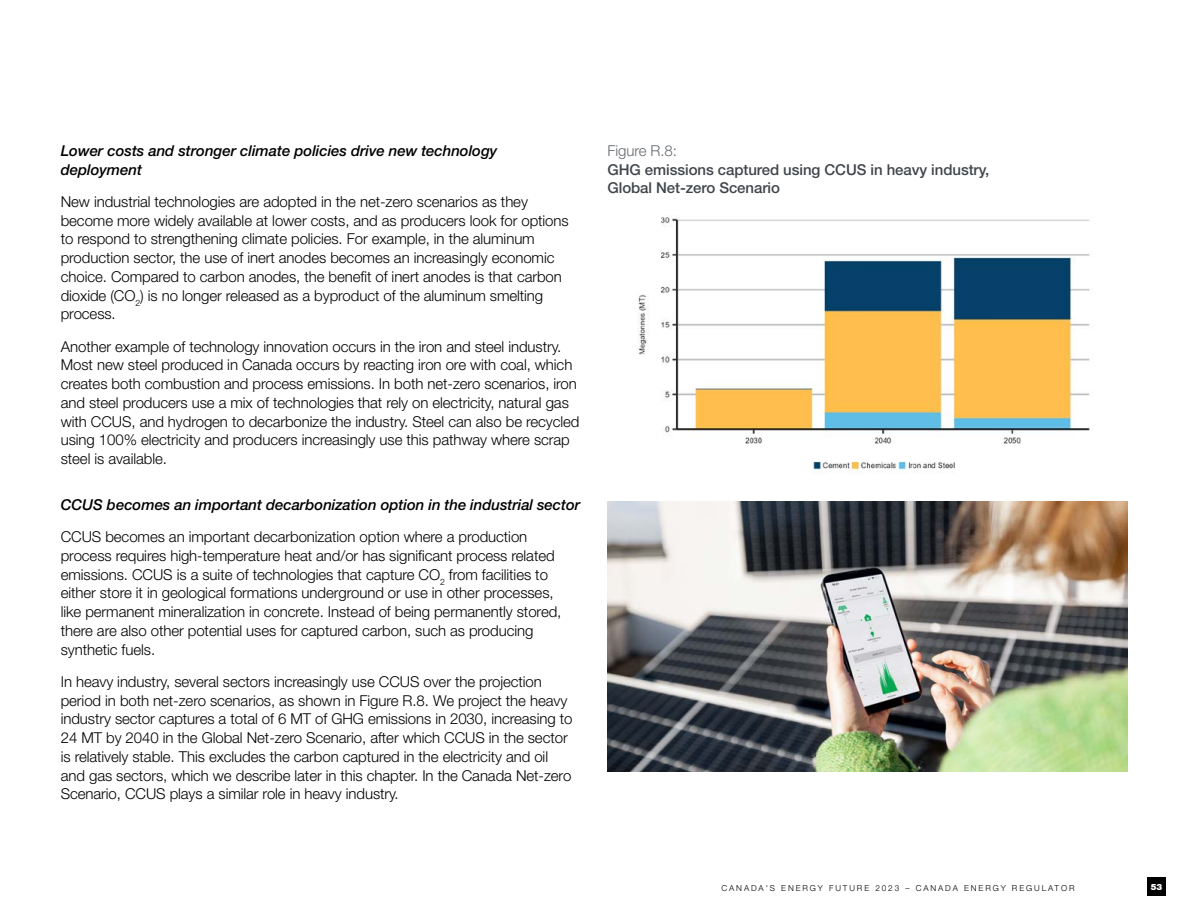
<style>
.page{position:relative;width:1188px;height:918px;background:#fff}
.page>*{position:absolute;margin:0;border:0;box-sizing:border-box;transform-origin:0 0}
.t1{font:300 15px/18.8px "Helvetica Neue LT Std";letter-spacing:-.005em;color:#000}
.t2{font:italic 500 15px/18.8px "Helvetica Neue LT Std";letter-spacing:-.005em;color:#000}
.t3{font:500 15px/18.8px "Helvetica Neue LT Std";letter-spacing:-.005em;color:#41464b}
.t4{font:300 15px "Helvetica Neue LT Std";letter-spacing:-.005em;color:#676b6f}
.t5{font:900 8.7px "Helvetica Neue LT Std";color:#fff}
.t6{font:300 8.25px "Helvetica Neue LT Std";letter-spacing:.23em;color:#000}
</style>
<div class="page">
<div style="left:1148px;top:878px;width:18px;height:18px;background:#000"></div>
<img style="left:637px;top:217px;width:453px;height:257px">
<img style="left:608px;top:501px;width:519px;height:270px">
<p class="t2" style="left:61px;top:141px;width:438px">Lower costs and stronger climate policies drive new technology deployment</p>
<p class="t1" style="left:61px;top:192px;width:510px">New industrial technologies are adopted in the net-zero scenarios as they become more widely available at lower costs, and as producers look for options to respond to strengthening climate policies. For example, in the aluminum production sector, the use of inert anodes becomes an increasingly economic choice. Compared to carbon anodes, the benefit of inert anodes is that carbon dioxide (CO<sub>2</sub>) is no longer released as a byproduct of the aluminum smelting process.</p>
<p class="t1" style="left:61px;top:337px;width:520px">Another example of technology innovation occurs in the iron and steel industry.<br>Most new steel produced in Canada occurs by reacting iron ore with coal, which creates both combustion and process emissions. In both net-zero scenarios, iron and steel producers use a mix of technologies that rely on electricity, natural gas with CCUS, and hydrogen to decarbonize the industry. Steel can also be recycled using 100% electricity and producers increasingly use this pathway where scrap steel is available.</p>
<p class="t2" style="left:61px;top:495px;width:521px">CCUS becomes an important decarbonization option in the industrial sector</p>
<p class="t1" style="left:61px;top:527px;width:502px">CCUS becomes an important decarbonization option where a production process requires high-temperature heat and/or has significant process related emissions. CCUS is a suite of technologies that capture CO<sub>2</sub> from facilities to either store it in geological formations underground or use in other processes, like permanent mineralization in concrete. Instead of being permanently stored, there are also other potential uses for captured carbon, such as producing synthetic fuels.</p>
<p class="t1" style="left:61px;top:672px;width:513px">In heavy industry, several sectors increasingly use CCUS over the projection period in both net-zero scenarios, as shown in Figure R.8. We project the heavy industry sector captures a total of 6 MT of GHG emissions in 2030, increasing to 24 MT by 2040 in the Global Net-zero Scenario, after which CCUS in the sector is relatively stable. This excludes the carbon captured in the electricity and oil and gas sectors, which we describe later in this chapter. In the Canada Net-zero Scenario, CCUS plays a similar role in heavy industry.</p>
<p class="t4" style="left:607px;top:141px;width:71px">Figure R.8:</p>
<p class="t3" style="left:607px;top:160px;width:383px">GHG emissions captured using CCUS in heavy industry,<br>Global Net-zero Scenario</p>
<p class="t6" style="left:722px;top:883px;width:355px">CANADA'S ENERGY FUTURE 2023 – CANADA ENERGY REGULATOR</p>
<p class="t5" style="left:1151px;top:881px;width:13px">53</p>
</div>
